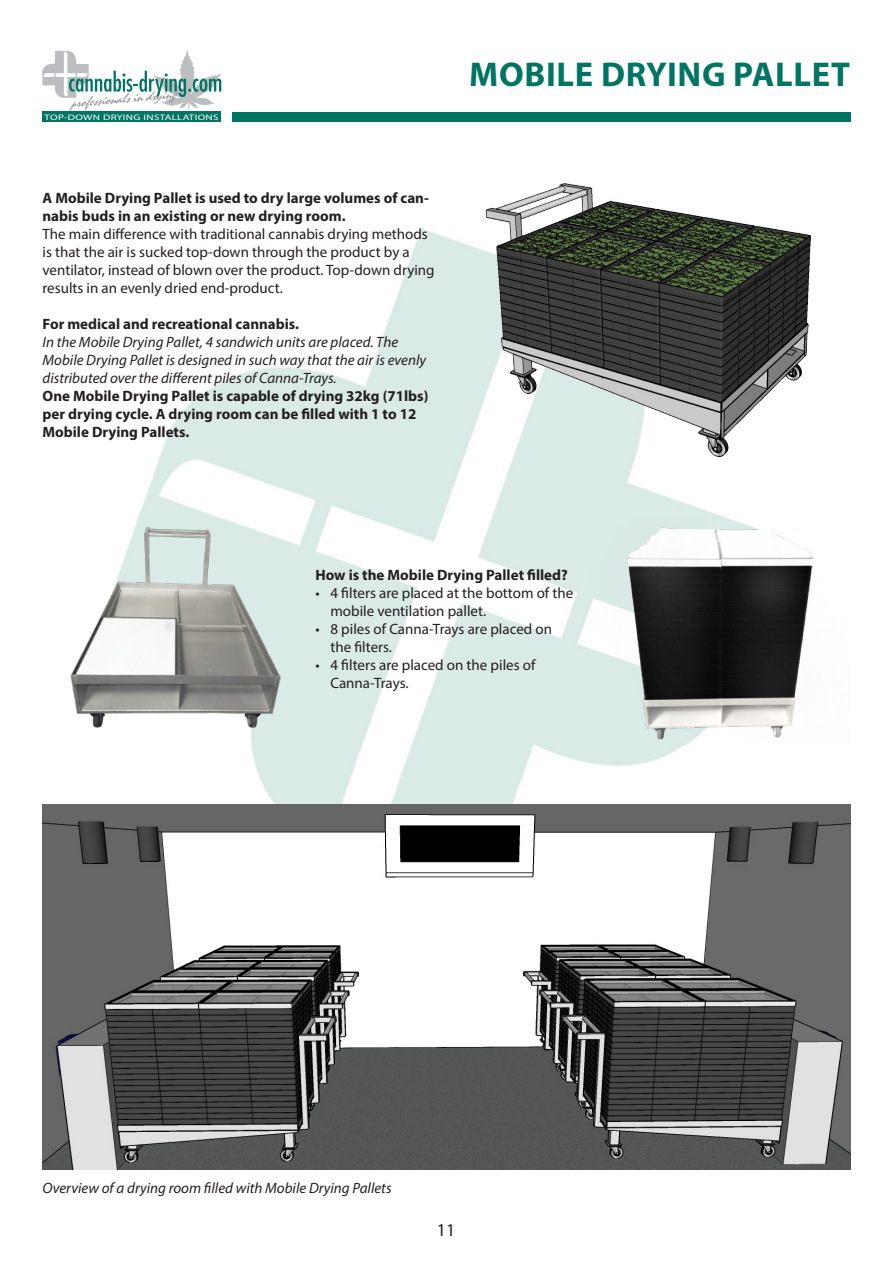
<style>
.page{position:relative;width:893px;height:1263px;background:#fff}
.page>*{position:absolute;margin:0;border:0;box-sizing:border-box;transform-origin:0 0}
.t1{font:700 34.5px "Myriad Pro";letter-spacing:.02em;color:#007563}
.t2{font:18px "Myriad Pro";color:#231f20}
.t3{font:15px/18px "Myriad Pro";color:#231f20}
.t4{font:700 15px/18px "Myriad Pro";color:#231f20}
.t5{font:italic 15px/18px "Myriad Pro";color:#231f20}
.t6{font:7.95px "Myriad Pro";letter-spacing:.03em;color:#fff;scale:1.37 1}
</style>
<div class="page">
<img style="left:64px;top:229px;width:765px;height:576px">
<div style="left:42px;top:112px;width:179px;height:10px;background:#007563"></div>
<svg style="left:42px;top:50px;width:180px;height:61px"></svg>
<div style="left:232px;top:112px;width:618px;height:10px;background:#007563"></div>
<img style="left:472px;top:183px;width:357px;height:283px">
<img style="left:64px;top:518px;width:239px;height:217px">
<img style="left:589px;top:518px;width:240px;height:227px">
<img style="left:43px;top:805px;width:807px;height:365px">
<p class="t6" style="left:45px;top:112px;width:128px">TOP-DOWN DRYING INSTALLATIONS</p>
<p class="t4" style="left:43px;top:188px;width:388px">A Mobile Drying Pallet is used to dry large volumes of can&shy;nabis buds in an existing or new drying room.</p>
<p class="t3" style="left:43px;top:224px;width:394px">The main difference with traditional cannabis drying methods is that the air is sucked top-down through the product by a ventilator, instead of blown over the product. Top-down drying results in an evenly dried end-product.</p>
<p class="t4" style="left:43px;top:314px;width:258px">For medical and recreational cannabis.</p>
<p class="t5" style="left:43px;top:332px;width:385px">In the Mobile Drying Pallet, 4 sandwich units are placed. The<br>Mobile Drying Pallet is designed in such way that the air is evenly distributed over the different piles of Canna-Trays.</p>
<p class="t4" style="left:43px;top:386px;width:387px">One Mobile Drying Pallet is capable of drying 32kg (71lbs) per drying cycle. A drying room can be filled with 1 to 12<br>Mobile Drying Pallets.</p>
<p class="t1" style="left:469px;top:52px;width:382px">MOBILE DRYING PALLET</p>
<p class="t4" style="left:315px;top:566px;width:254px">How is the Mobile Drying Pallet filled?</p>
<p class="t3" style="left:315px;top:584px;width:259px">• 4 filters are placed at the bottom of the</p>
<p class="t3" style="left:330px;top:602px;width:157px">mobile ventilation pallet.</p>
<p class="t3" style="left:315px;top:620px;width:238px">• 8 piles of Canna-Trays are placed on</p>
<p class="t3" style="left:330px;top:638px;width:63px">the filters.</p>
<p class="t3" style="left:330px;top:656px;width:207px;text-indent:-15px">• 4 filters are placed on the piles of<br>Canna-Trays.</p>
<p class="t5" style="left:43px;top:1178px;width:351px">Overview of a drying room filled with Mobile Drying Pallets</p>
<p class="t2" style="left:437px;top:1219px;width:20px">11</p>
</div>
